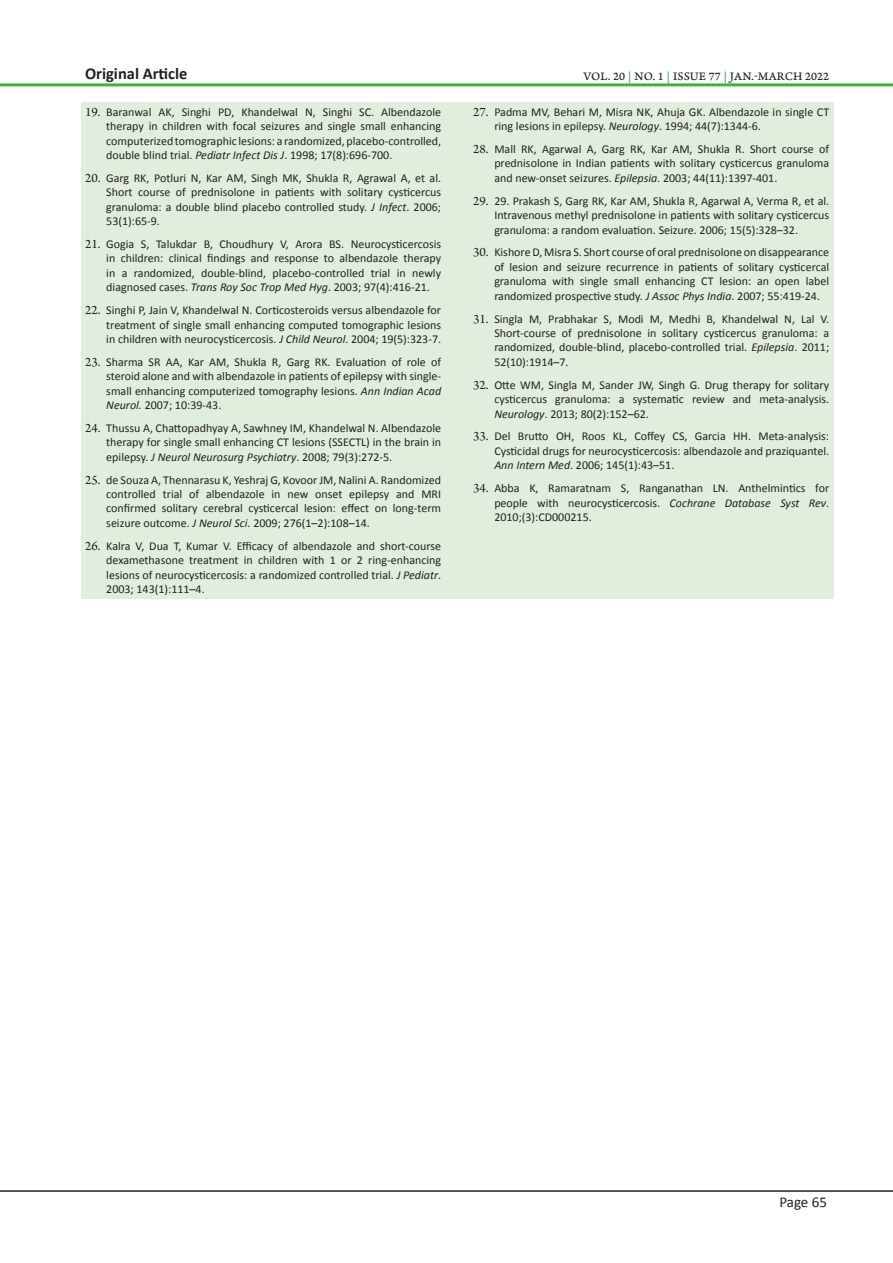
<style>
.page{position:relative;width:893px;height:1263px;background:#fff}
.page>*{position:absolute;margin:0;border:0;box-sizing:border-box;transform-origin:0 0}
.Abstract_Words{font:700 16.5px "Calibri";color:#231f20}
.t1{font:15px "Calibri";letter-spacing:-.005em;color:#231f20}
.Refrence_Text{font:12px/14.4px "Calibri";color:#231f20;text-align:justify}
.t2{font:12px "Arno Pro Caption";letter-spacing:.01em;color:#231f20}
.s1{font-family:"Arno Pro";font-size:13.5px}
.s2{font-style:italic}
.s3{color:#40ae49}
</style>
<div class="page">
<hr style="left:0;top:1190px;width:893px;height:2px;background:#231f20">
<hr style="left:0;top:83px;width:893px;height:3px;background:#40ae49">
<div style="left:81px;top:102px;width:752px;height:496px;background:#e1eedd"></div>
<p class="Abstract_Words" style="left:85px;top:63px;width:104px">Original Article</p>
<p class="Refrence_Text" style="left:106px;top:105px;width:336px;text-indent:-21px"><span class="s1">19.</span> Baranwal AK, Singhi PD, Khandelwal N, Singhi SC. Albendazole therapy in children with focal seizures and single small enhancing computerized tomographic lesions: a randomized, placebo-controlled, double blind trial. <span class="s2">Pediatr Infect Dis J</span>. 1998; 17(8):696-700.</p>
<p class="Refrence_Text" style="left:106px;top:171px;width:336px;text-indent:-21px"><span class="s1">20.</span> Garg RK, Potluri N, Kar AM, Singh MK, Shukla R, Agrawal A, et al.<br>Short course of prednisolone in patients with solitary cysticercus granuloma: a double blind placebo controlled study. <span class="s2">J Infect</span>. 2006; 53(1):65-9.</p>
<p class="Refrence_Text" style="left:106px;top:237px;width:336px;text-indent:-21px"><span class="s1">21.</span> Gogia S, Talukdar B, Choudhury V, Arora BS. Neurocysticercosis in children: clinical findings and response to albendazole therapy in a randomized, double-blind, placebo-controlled trial in newly diagnosed cases. <span class="s2">Trans Roy Soc Trop Med Hyg</span>. 2003; 97(4):416-21.</p>
<p class="Refrence_Text" style="left:106px;top:303px;width:336px;text-indent:-21px"><span class="s1">22.</span> Singhi P, Jain V, Khandelwal N. Corticosteroids versus albendazole for treatment of single small enhancing computed tomographic lesions in children with neurocysticercosis. <span class="s2">J Child Neurol</span>. 2004; 19(5):323-7.</p>
<p class="Refrence_Text" style="left:106px;top:355px;width:336px;text-indent:-21px"><span class="s1">23.</span> Sharma SR AA, Kar AM, Shukla R, Garg RK. Evaluation of role of steroid alone and with albendazole in patients of epilepsy with single&shy;small enhancing computerized tomography lesions. <span class="s2">Ann Indian Acad Neurol.</span> 2007; 10:39-43.</p>
<p class="Refrence_Text" style="left:106px;top:421px;width:336px;text-indent:-21px"><span class="s1">24.</span> Thussu A, Chattopadhyay A, Sawhney IM, Khandelwal N. Albendazole therapy for single small enhancing CT lesions (SSECTL) in the brain in epilepsy. <span class="s2">J Neurol Neurosurg Psychiatry</span>. 2008; 79(3):272-5.</p>
<p class="Refrence_Text" style="left:106px;top:472px;width:336px;text-indent:-21px"><span class="s1">25.</span> de Souza A, Thennarasu K, Yeshraj G, Kovoor JM, Nalini A. Randomized controlled trial of albendazole in new onset epilepsy and MRI confirmed solitary cerebral cysticercal lesion: effect on long-term seizure outcome. <span class="s2">J Neurol Sci</span>. 2009; 276(1–2):108–14.</p>
<p class="Refrence_Text" style="left:106px;top:539px;width:336px;text-indent:-21px"><span class="s1">26.</span> Kalra V, Dua T, Kumar V. Efficacy of albendazole and short-course dexamethasone treatment in children with 1 or 2 ring-enhancing lesions of neurocysticercosis: a randomized controlled trial. <span class="s2">J Pediatr</span>.<br>2003; 143(1):111–4.</p>
<p class="t2" style="left:583px;top:69px;width:247px">VOL. 20 <span class="s3">|</span> NO. 1 <span class="s3">|</span> ISSUE 77 <span class="s3">|</span> JAN.-MARCH 2022</p>
<p class="Refrence_Text" style="left:494px;top:105px;width:336px;text-indent:-21px"><span class="s1">27.</span> Padma MV, Behari M, Misra NK, Ahuja GK. Albendazole in single CT ring lesions in epilepsy. <span class="s2">Neurology</span>. 1994; 44(7):1344-6.</p>
<p class="Refrence_Text" style="left:494px;top:142px;width:336px;text-indent:-21px"><span class="s1">28.</span> Mall RK, Agarwal A, Garg RK, Kar AM, Shukla R. Short course of prednisolone in Indian patients with solitary cysticercus granuloma and new-onset seizures. <span class="s2">Epilepsia</span>. 2003; 44(11):1397-401.</p>
<p class="Refrence_Text" style="left:494px;top:194px;width:336px;text-indent:-21px"><span class="s1">29.</span> 29. Prakash S, Garg RK, Kar AM, Shukla R, Agarwal A, Verma R, et al.<br>Intravenous methyl prednisolone in patients with solitary cysticercus granuloma: a random evaluation. Seizure. 2006; 15(5):328–32.</p>
<p class="Refrence_Text" style="left:494px;top:245px;width:336px;text-indent:-21px"><span class="s1">30.</span> Kishore D, Misra S. Short course of oral prednisolone on disappearance of lesion and seizure recurrence in patients of solitary cysticercal granuloma with single small enhancing CT lesion: an open label randomized prospective study. <span class="s2">J Assoc Phys India</span>. 2007; 55:419-24.</p>
<p class="Refrence_Text" style="left:494px;top:311px;width:336px;text-indent:-21px"><span class="s1">31.</span> Singla M, Prabhakar S, Modi M, Medhi B, Khandelwal N, Lal V.<br>Short-course of prednisolone in solitary cysticercus granuloma: a randomized, double-blind, placebo-controlled trial. <span class="s2">Epilepsia</span>. 2011; 52(10):1914–7.</p>
<p class="Refrence_Text" style="left:494px;top:378px;width:336px;text-indent:-21px"><span class="s1">32.</span> Otte WM, Singla M, Sander JW, Singh G. Drug therapy for solitary cysticercus granuloma: a systematic review and meta-analysis.<br><span class="s2">Neurology</span>. 2013; 80(2):152–62.</p>
<p class="Refrence_Text" style="left:494px;top:429px;width:336px;text-indent:-21px"><span class="s1">33.</span> Del Brutto OH, Roos KL, Coffey CS, Garcia HH. Meta-analysis:<br>Cysticidal drugs for neurocysticercosis: albendazole and praziquantel.<br><span class="s2">Ann Intern Med</span>. 2006; 145(1):43–51.</p>
<p class="Refrence_Text" style="left:494px;top:481px;width:336px;text-indent:-21px"><span class="s1">34.</span> Abba K, Ramaratnam S, Ranganathan LN. Anthelmintics for people with neurocysticercosis. <span class="s2">Cochrane Database Syst Rev</span>.<br>2010;(3):CD000215.</p>
<p class="t1" style="left:779px;top:1193px;width:49px">Page 65</p>
</div>
